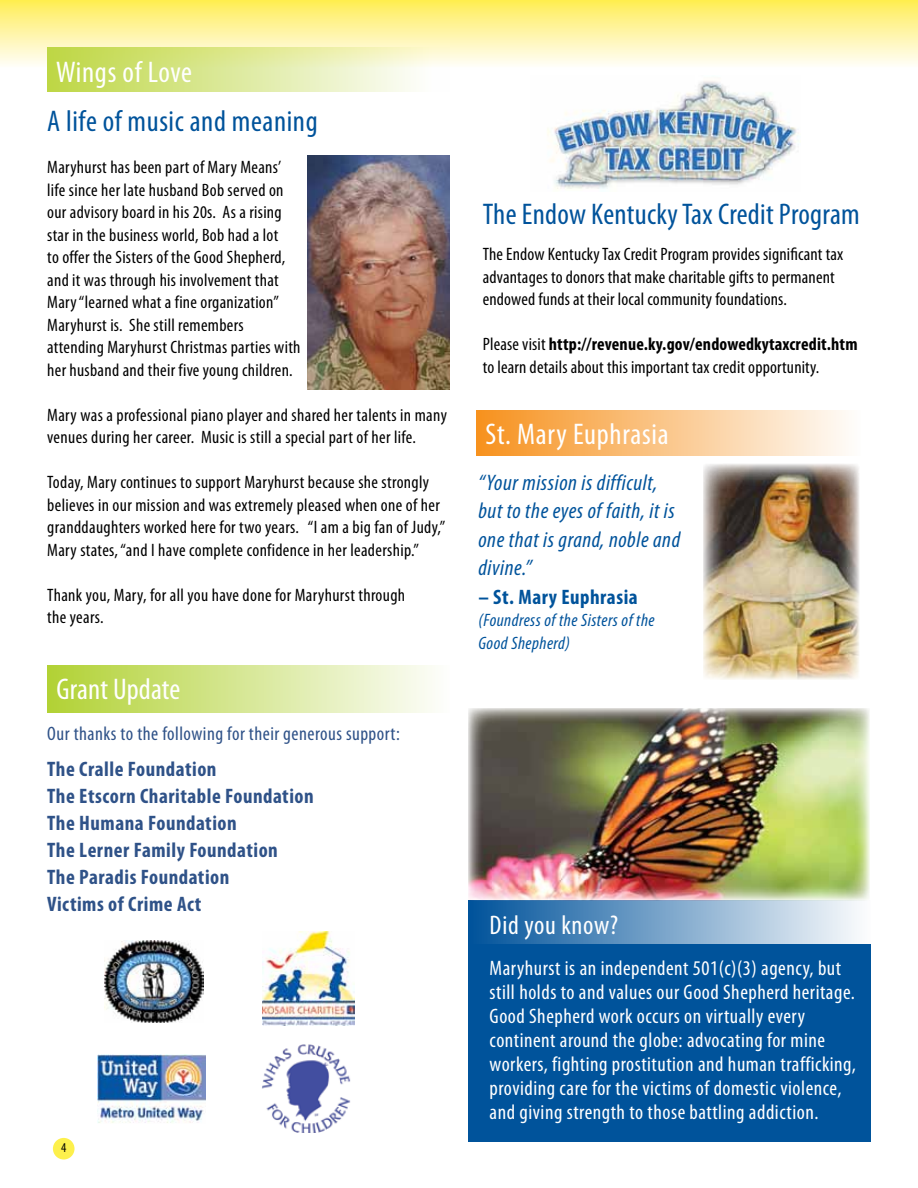
<style>
.page{position:relative;width:918px;height:1188px;background:#fff}
.page>*{position:absolute;margin:0;border:0;box-sizing:border-box;transform-origin:0 0}
.t1{font:condensed 30px "Myriad Pro";letter-spacing:.01em;color:#00539b}
.t2{font:condensed 30px "Myriad Pro";letter-spacing:.02em;color:#fff}
.t3{font:condensed 27px "Myriad Pro";letter-spacing:.025em;color:#fff}
.t4{font:italic condensed 22.5px/28.5px "Myriad Pro";letter-spacing:.025em;color:#00539b}
.t5{font:condensed 21px/24px "Myriad Pro";letter-spacing:.025em;color:#fff}
.t6{font:700 condensed 21px/27px "Myriad Pro";letter-spacing:.025em;color:#2f5288}
.t7{font:700 condensed 21px "Myriad Pro";letter-spacing:.025em;color:#00539b}
.t8{font:condensed 19.5px "Myriad Pro";letter-spacing:.025em;color:#2f5288}
.t9{font:condensed 18px/22.5px "Myriad Pro";letter-spacing:.015em;color:#000}
.t10{font:italic condensed 18px/22.5px "Myriad Pro";letter-spacing:.025em;color:#00539b}
.t11{font:condensed 13.5px "Myriad Pro";color:#000}
.s1{font-weight:700}
</style>
<div class="page">
<div style="left:0;top:0;width:918px;height:68px;background:linear-gradient(to bottom,#ffed55,#fffefb)"></div>
<div style="left:53px;top:1138px;width:22px;height:22px;background:#fdf04c;border-radius:50%"></div>
<svg style="left:47px;top:47px;width:403px;height:45px;background:#dfea9d"></svg>
<img style="left:547px;top:81px;width:250px;height:108px">
<img style="left:703px;top:464px;width:156px;height:216px">
<div style="left:476px;top:410px;width:385px;height:46px;background:linear-gradient(to right,#f7911d,#fefefd)"></div>
<div style="left:47px;top:665px;width:403px;height:48px;background:linear-gradient(to right,#b1d134,#fefefd)"></div>
<img style="left:104px;top:941px;width:99px;height:82px">
<img style="left:263px;top:931px;width:92px;height:95px">
<img style="left:262px;top:1044px;width:88px;height:89px">
<img style="left:98px;top:1054px;width:107px;height:69px">
<div style="left:468px;top:944px;width:402px;height:198px;background:#00539b"></div>
<div style="left:468px;top:901px;width:403px;height:45px;background:linear-gradient(to right,#00529a,#fdfdfe)"></div>
<img style="left:468px;top:708px;width:402px;height:193px">
<img style="left:308px;top:156px;width:142px;height:233px">
<h1 class="t2" style="left:56px;top:54px;width:137px">Wings of Love</h1>
<h1 class="t1" style="left:47px;top:103px;width:272px">A life of music and meaning</h1>
<p class="t9" style="left:47px;top:156px;width:255px">Maryhurst has been part of Mary Means’ life since her late husband Bob served on our advisory board in his 20s. As a rising star in the business world, Bob had a lot<br>to offer the Sisters of the Good Shepherd, and it was through his involvement that Mary “learned what a fine organization” Maryhurst is. She still remembers attending Maryhurst Christmas parties with her husband and their five young children.</p>
<p class="t9" style="left:47px;top:403px;width:401px">Mary was a professional piano player and shared her talents in many venues during her career. Music is still a special part of her life.</p>
<p class="t9" style="left:47px;top:471px;width:400px">Today, Mary continues to support Maryhurst because she strongly believes in our mission and was extremely pleased when one of her granddaughters worked here for two years. “I am a big fan of Judy,” Mary states, “and I have complete confidence in her leadership.”</p>
<p class="t9" style="left:47px;top:583px;width:360px">Thank you, Mary, for all you have done for Maryhurst through the years.</p>
<h1 class="t2" style="left:56px;top:671px;width:125px">Grant Update</h1>
<p class="t8" style="left:47px;top:722px;width:354px">Our thanks to the following for their generous support:</p>
<p class="t6" style="left:47px;top:755px;width:268px">The Cralle Foundation<br>The Etscorn Charitable Foundation<br>The Humana Foundation<br>The Lerner Family Foundation<br>The Paradis Foundation<br>Victims of Crime Act</p>
<p class="t11" style="left:61px;top:1140px;width:7px">4</p>
<h1 class="t1" style="left:483px;top:196px;width:379px">The Endow Kentucky Tax Credit Program</h1>
<p class="t9" style="left:483px;top:243px;width:362px">The Endow Kentucky Tax Credit Program provides significant tax advantages to donors that make charitable gifts to permanent endowed funds at their local community foundations.</p>
<p class="t9" style="left:483px;top:333px;width:376px">Please visit <span class="s1">http://revenue.ky.gov/endowedkytaxcredit.htm </span>to learn details about this important tax credit opportunity.</p>
<h1 class="t2" style="left:486px;top:416px;width:185px">St. Mary Euphrasia</h1>
<p class="t4" style="left:478px;top:468px;width:203px">“Your mission is difficult, but to the eyes of faith, it is one that is grand, noble and divine.”</p>
<p class="t7" style="left:478px;top:584px;width:161px">– St. Mary Euphrasia</p>
<p class="t10" style="left:478px;top:609px;width:178px">(Foundress of the Sisters of the<br>Good Shepherd)</p>
<h2 class="t3" style="left:490px;top:909px;width:130px">Did you know?</h2>
<p class="t5" style="left:490px;top:956px;width:368px">Maryhurst is an independent 501(c)(3) agency, but still holds to and values our Good Shepherd heritage.<br>Good Shepherd work occurs on virtually every continent around the globe: advocating for mine workers, fighting prostitution and human trafficking, providing care for the victims of domestic violence, and giving strength to those battling addiction.</p>
</div>
